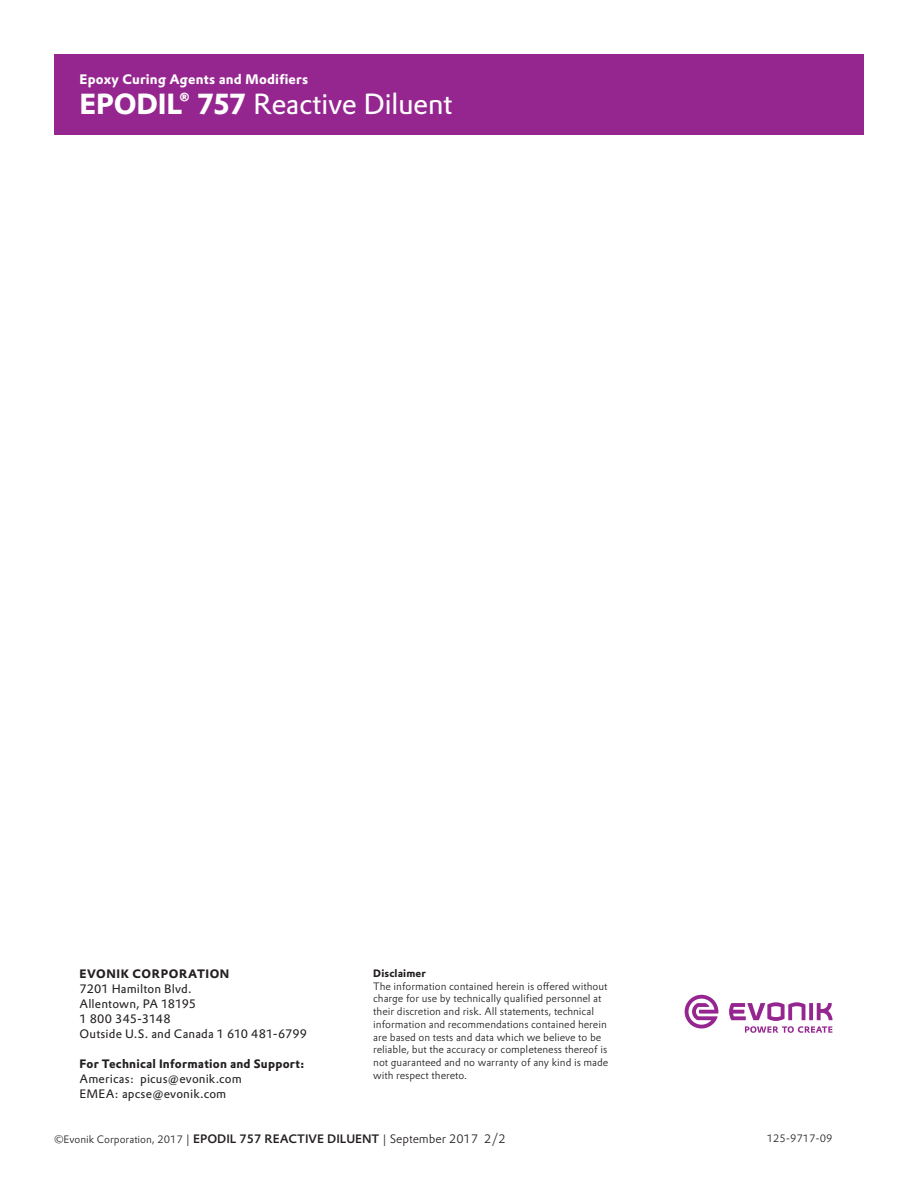
<style>
.page{position:relative;width:918px;height:1188px;background:#fff}
.page>*{position:absolute;margin:0;border:0;box-sizing:border-box;transform-origin:0 0}
.t1{font:28.5px "Evonik Prokyon";letter-spacing:-.02em;color:#fff}
.t2{font:700 13.5px "Evonik Prokyon";letter-spacing:.015em;color:#fff}
.t3{font:12px/15px "Evonik Prokyon";letter-spacing:.015em;color:#231f20}
.t4{font:500 12px "Evonik Prokyon";color:#231f20}
.t5{font:700 12px "Evonik Prokyon";letter-spacing:.02em;color:#231f20}
.t6{font:700 12px "Evonik Prokyon";letter-spacing:.045em;color:#231f20}
.t7{font:300 10.5px/12.8px "Evonik Prokyon";color:#231f20}
.t8{font:700 10.5px "Evonik Prokyon";letter-spacing:.015em;color:#231f20}
.s1{font-weight:700}
.s2{font-weight:300;font-size:10.5px}
.s3{font-weight:300}
</style>
<div class="page">
<div style="left:54px;top:54px;width:810px;height:81px;background:#95268f"></div>
<svg style="left:685px;top:995px;width:33px;height:34px"></svg>
<svg style="left:729px;top:1002px;width:104px;height:31px"></svg>
<p class="t2" style="left:80px;top:69px;width:230px">Epoxy Curing Agents and Modifiers</p>
<h1 class="t1" style="left:80px;top:82px;width:375px"><span class="s1">Epodil® 757</span> Reactive Diluent</h1>
<p class="t6" style="left:80px;top:964px;width:151px">Evonik Corporation</p>
<p class="t3" style="left:80px;top:981px;width:229px">7201 Hamilton Blvd.<br>Allentown, PA 18195<br>1 800 345-3148<br>Outside U.S. and Canada 1 610 481-6799</p>
<p class="t5" style="left:80px;top:1054px;width:227px">For Technical Information and Support:</p>
<p class="t3" style="left:80px;top:1071px;width:164px">Americas: picus@evonik.com<br>EMEA: apcse@evonik.com</p>
<p class="t8" style="left:373px;top:965px;width:54px">Disclaimer</p>
<p class="t7" style="left:373px;top:979px;width:237px">The information contained herein is offered without charge for use by technically qualified personnel at their discretion and risk. All statements, technical information and recommendations contained herein are based on tests and data which we believe to be reliable, but the accuracy or completeness thereof is not guaranteed and no warranty of any kind is made with respect thereto.</p>
<p class="t4" style="left:54px;top:1129px;width:453px"><span class="s2">©Evonik Corporation, 2017</span> <span class="s3">|</span> EPODIL 757 REACTIVE DILUENT <span class="s3">| September 2017 2/2</span></p>
<p class="t7" style="left:767px;top:1131px;width:67px">125-9717-09</p>
</div>
